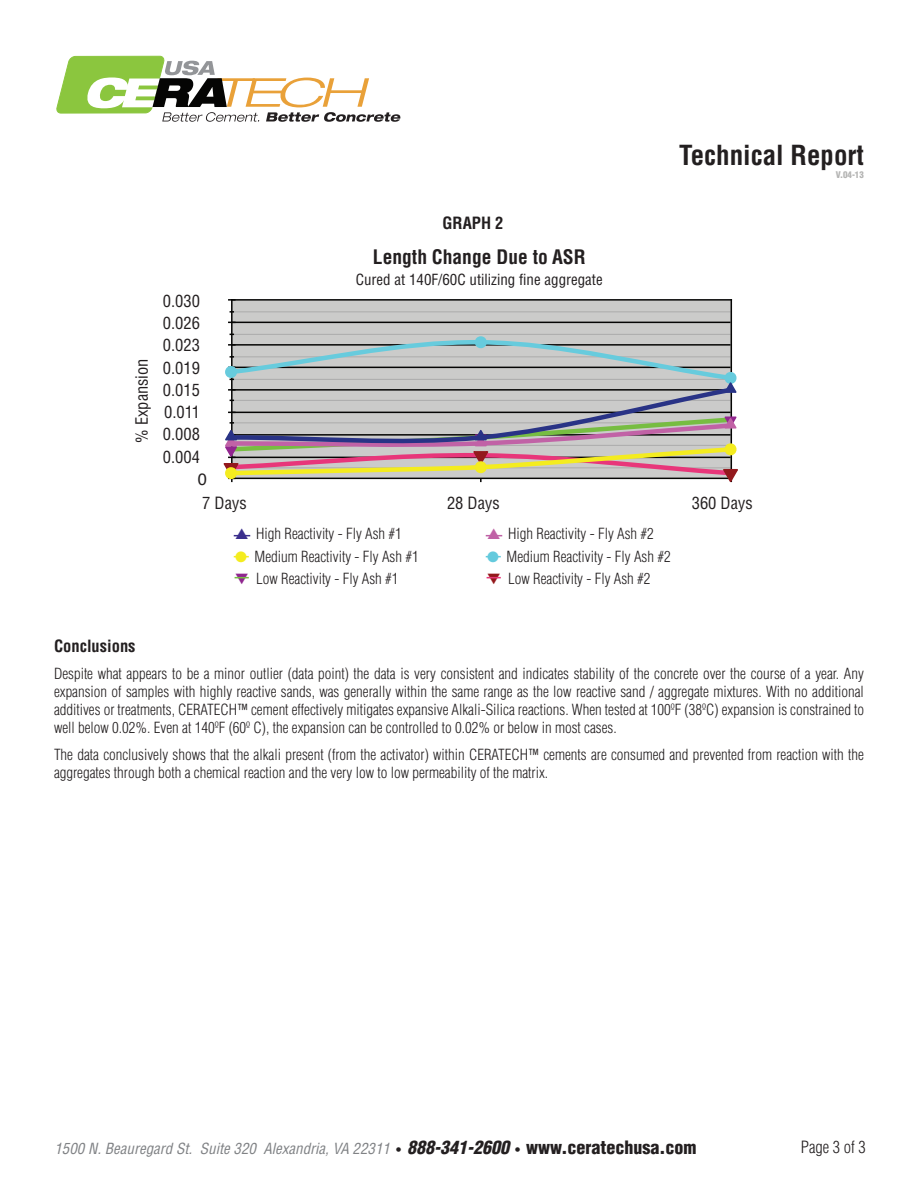
<style>
.page{position:relative;width:918px;height:1188px;background:#fff}
.page>*{position:absolute;margin:0;border:0;box-sizing:border-box;transform-origin:0 0}
.t1{font:700 condensed 27px "Helvetica";color:#231f20}
.t2{font:700 condensed 19.5px "Helvetica";color:#231f20}
.t3{font:condensed 16.5px "Helvetica";color:#231f20}
.tbt{font:700 condensed 16.5px "Helvetica";color:#231f20}
.t4{font:300 condensed 16.5px "Helvetica";color:#231f20}
.t5{font:16.5px "Helvetica";color:#231f20}
.text{font:300 condensed 15px/18px "Helvetica";color:#231f20;text-align:justify}
.t6{font:italic condensed 15px "Helvetica";color:#808285}
.t7{font:condensed 15px "Helvetica";color:#231f20}
.t8{font:900 condensed 9px "Helvetica";color:#b4b4b3}
.s1{color:#3b2f8d}
.s2{color:#c062a6}
.s3{color:#f4ec1f}
.s4{color:#64cadd}
.s5{color:#90268f}
.s6{color:#94191c}
.s7{font-weight:700;font-style:normal;font-size:12px;color:#231f20}
.s8{font-weight:900;font-size:18px;color:#231f20}
.s9{font-weight:900;font-style:normal;font-size:18px;color:#231f20}
</style>
<div class="page">
<svg style="left:56px;top:55px;width:345px;height:67px"></svg>
<svg style="left:234px;top:556px;width:15px;height:1px"></svg>
<svg style="left:486px;top:556px;width:15px;height:1px"></svg>
<svg style="left:235px;top:577px;width:14px;height:1px"></svg>
<svg style="left:487px;top:577px;width:14px;height:1px"></svg>
<div style="left:231px;top:301px;width:500px;height:178px;background:#cbcbca"></div>
<hr style="left:231px;top:311px;width:500px;height:1px;background:#ababab">
<hr style="left:231px;top:322px;width:500px;height:1px;background:#050504">
<hr style="left:232px;top:299px;width:499px;height:2px;background:#050504">
<hr style="left:231px;top:300px;width:2px;height:178px;background:#050504">
<svg style="left:228px;top:299px;width:8px;height:2px"></svg>
<hr style="left:731px;top:300px;width:1px;height:178px;background:#050504">
<svg style="left:223px;top:334px;width:515px;height:149px"></svg>
<h1 class="t1" style="left:679px;top:139px;width:186px">Technical Report</h1>
<p class="t8" style="left:836px;top:169px;width:30px">V.04-13</p>
<p class="t3" style="left:131px;top:443px;width:86px;rotate:-90deg">% Expansion</p>
<p class="tbt" style="left:443px;top:213px;width:62px">GRAPH 2</p>
<p class="t3" style="left:163px;top:290px;width:39px">0.030</p>
<p class="t3" style="left:163px;top:313px;width:39px">0.026</p>
<p class="t3" style="left:163px;top:335px;width:39px">0.023</p>
<p class="t3" style="left:163px;top:357px;width:39px">0.019</p>
<p class="t3" style="left:163px;top:380px;width:39px">0.015</p>
<p class="t3" style="left:164px;top:402px;width:37px">0.011</p>
<p class="t3" style="left:163px;top:424px;width:39px">0.008</p>
<p class="t3" style="left:163px;top:446px;width:39px">0.004</p>
<p class="t5" style="left:198px;top:467px;width:11px">0</p>
<p class="t2" style="left:373px;top:245px;width:214px">Length Change Due to ASR</p>
<p class="t7" style="left:356px;top:270px;width:249px">Cured at 140F/60C utilizing fine aggregate</p>
<p class="t3" style="left:202px;top:493px;width:46px">7 Days</p>
<p class="t3" style="left:447px;top:493px;width:54px">28 Days</p>
<p class="t3" style="left:692px;top:493px;width:62px">360 Days</p>
<p class="text" style="left:235px;top:525px;width:168px"><span class="s1">▲</span> High Reactivity - Fly Ash #1</p>
<p class="text" style="left:487px;top:525px;width:168px"><span class="s2">▲</span> High Reactivity - Fly Ash #2</p>
<p class="text" style="left:235px;top:547px;width:185px"><span class="s3">●</span> Medium Reactivity - Fly Ash #1</p>
<p class="text" style="left:487px;top:547px;width:185px"><span class="s4">●</span> Medium Reactivity - Fly Ash #2</p>
<p class="text" style="left:235px;top:570px;width:165px"><span class="s5">▼</span> Low Reactivity - Fly Ash #1</p>
<p class="text" style="left:487px;top:570px;width:165px"><span class="s6">▼</span> Low Reactivity - Fly Ash #2</p>
<p class="tbt" style="left:54px;top:636px;width:83px">Conclusions</p>
<p class="text" style="left:54px;top:664px;width:812px">Despite what appears to be a minor outlier (data point) the data is very consistent and indicates stability of the concrete over the course of a year. Any expansion of samples with highly reactive sands, was generally within the same range as the low reactive sand / aggregate mixtures. With no additional additives or treatments, CERATECH™ cement effectively mitigates expansive Alkali-Silica reactions. When tested at 100ºF (38ºC) expansion is constrained to well below 0.02%. Even at 140ºF (60º C), the expansion can be controlled to 0.02% or below in most cases.</p>
<p class="text" style="left:54px;top:745px;width:812px">The data conclusively shows that the alkali present (from the activator) within CERATECH™ cements are consumed and prevented from reaction with the aggregates through both a chemical reaction and the very low to low permeability of the matrix.</p>
<p class="t6" style="left:54px;top:1139px;width:644px">1500 N. Beauregard St. Suite 320 Alexandria, VA 22311 <span class="s7">•</span> <span class="s8">888-341-2600</span> <span class="s7">•</span> <span class="s9">www.ceratechusa.com</span></p>
<p class="t4" style="left:801px;top:1138px;width:67px">Page 3 of 3</p>
</div>
